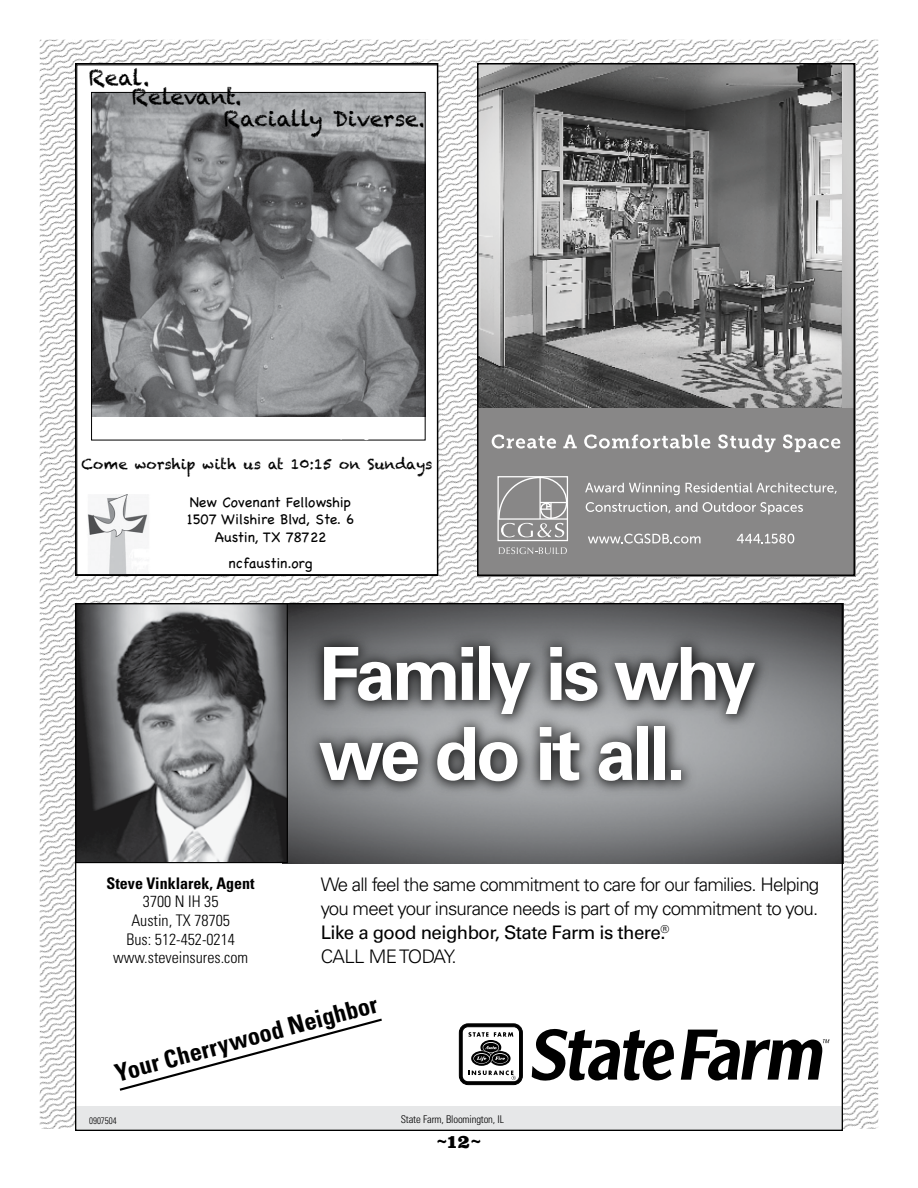
<style>
.page{position:relative;width:918px;height:1188px;background:#fff}
.page>*{position:absolute;margin:0;border:0;box-sizing:border-box;transform-origin:0 0}
.t1{font:700 73.35px/79.9px "Univers";letter-spacing:-.05em;color:#fff}
.t2{font:700 condensed 24.6px "Univers LT Std";color:#000}
.t3{font:21.6px/18.8px "Chalkduster";letter-spacing:-.005em;color:#000}
.t4{font:700 19.5px "Clarendon LT Std";color:#000}
.t5{font:300 18.6px/24px "Univers";letter-spacing:-.04em;color:#000}
.t6{font:300 condensed 16.05px/18.6px "Univers";color:#000;text-align:center}
.t7{font:700 condensed 16.05px "Univers";color:#000}
.t8{font:14.4px/17.2px "Chalkboard";color:#000;text-align:center}
.t9{font:14.4px "Chalkduster";letter-spacing:.005em;color:#000}
.t10{font:300 condensed 10.65px "Univers";letter-spacing:-.015em;color:#000}
.t11{font:300 condensed 9.3px "Univers";color:#000;scale:.95 1}
.s1{font-weight:400}
.s2{font-family:"Clarendon BT";font-weight:900}
</style>
<div class="page">
<img style="left:40px;top:40px;width:838px;height:1089px">
<div style="left:76px;top:64px;width:362px;height:511px;background:#fff"></div>
<img style="left:93px;top:94px;width:331px;height:323px">
<div style="left:91px;top:92px;width:335px;height:348px;border:1px solid #000"></div>
<img style="left:87px;top:494px;width:62px;height:79px">
<div style="left:75px;top:63px;width:363px;height:513px;border:2px solid #000"></div>
<div style="left:477px;top:63px;width:378px;height:513px;background:#888787"></div>
<svg style="left:585px;top:483px;width:252px;height:12px"></svg>
<svg style="left:586px;top:502px;width:111px;height:11px"></svg>
<svg style="left:703px;top:502px;width:100px;height:13px"></svg>
<svg style="left:499px;top:547px;width:68px;height:7px"></svg>
<div style="left:497px;top:476px;width:71px;height:65px;border:1px solid #fff"></div>
<svg style="left:498px;top:476px;width:70px;height:61px"></svg>
<svg style="left:588px;top:534px;width:113px;height:10px"></svg>
<svg style="left:737px;top:534px;width:57px;height:10px"></svg>
<svg style="left:492px;top:434px;width:64px;height:15px"></svg>
<svg style="left:563px;top:435px;width:14px;height:13px"></svg>
<svg style="left:584px;top:434px;width:126px;height:15px"></svg>
<svg style="left:718px;top:434px;width:58px;height:18px"></svg>
<svg style="left:783px;top:434px;width:57px;height:18px"></svg>
<img style="left:480px;top:66px;width:372px;height:342px">
<div style="left:477px;top:63px;width:378px;height:513px;border:2px solid #000"></div>
<div style="left:75px;top:603px;width:768px;height:528px;background:#fff"></div>
<img style="left:288px;top:605px;width:553px;height:258px">
<div style="left:75px;top:1107px;width:768px;height:24px;background:#e6e7e8"></div>
<svg style="left:532px;top:1029px;width:297px;height:52px"></svg>
<svg style="left:458px;top:1023px;width:66px;height:63px"></svg>
<svg style="left:459px;top:1024px;width:63px;height:61px"></svg>
<div style="left:300px;top:628px;width:468px;height:170px;background:#000;opacity:.75"></div>
<img style="left:77px;top:605px;width:209px;height:256px">
<svg style="left:119px;top:1018px;width:263px;height:73px"></svg>
<p class="t3" style="left:132px;top:69px;width:112px;text-indent:-43px">Real.<br>Relevant.</p>
<p class="t3" style="left:224px;top:109px;width:203px">Racially Diverse.</p>
<p class="t9" style="left:81px;top:455px;width:353px">Come worship with us at 10:15 on Sundays</p>
<p class="t8" style="left:187px;top:494px;width:168px">New Covenant Fellowship<br>1507 Wilshire Blvd, Ste. 6<br>Austin, TX 78722</p>
<p class="t8" style="left:229px;top:554px;width:85px">ncfaustin.org</p>
<h1 class="t1" style="left:319px;top:635px;width:438px">Family is why we do it all.</h1>
<p class="t7" style="left:107px;top:873px;width:150px">Steve Vinklarek, Agent</p>
<p class="t6" style="left:113px;top:892px;width:137px">3700 N IH 35<br>Austin, TX 78705<br>Bus: 512-452-0214 www.steveinsures.com</p>
<h2 class="t2" style="left:112px;top:1059px;width:272px;rotate:-15deg">Your Cherrywood Neighbor</h2>
<p class="t5" style="left:321px;top:872px;width:500px">We all feel the same commitment to care for our families. Helping you meet your insurance needs is part of my commitment to you.<br><span class="s1">Like a good neighbor, State Farm is there.</span><sup>®<br></sup>CALL ME TODAY.</p>
<p class="t11" style="left:89px;top:1115px;width:31px">0907504</p>
<p class="t10" style="left:401px;top:1113px;width:105px">State Farm, Bloomington, IL</p>
<p class="t4" style="left:436px;top:1128px;width:47px">~<span class="s2">12</span>~</p>
</div>
